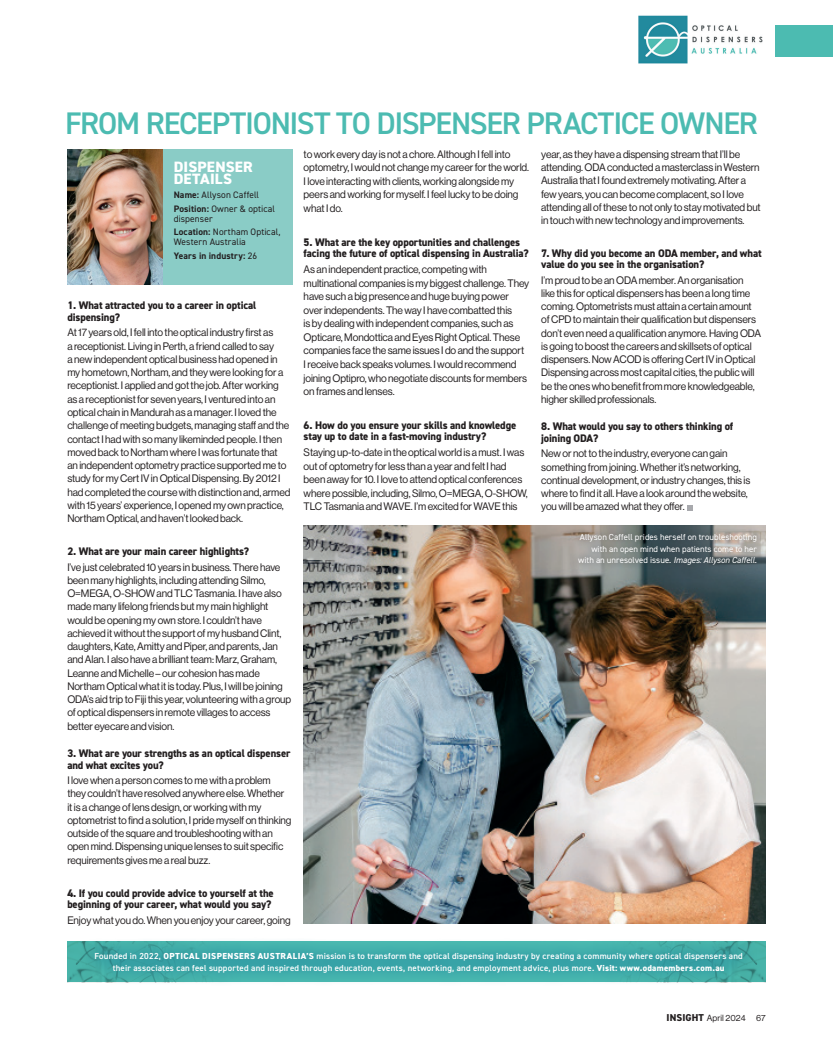
<style>
.page{position:relative;width:833px;height:1053px;background:#fff}
.page>*{position:absolute;margin:0;border:0;box-sizing:border-box;transform-origin:0 0}
.MAIN_HEADING{font:600 31.25px "DIN2014";letter-spacing:-.04em;color:#4cbbb1}
.ABOUT_THE_AUTHOR{font:800 15px/12.5px "DIN2014";letter-spacing:.01em;color:#fff}
.SUBHEAD{font:800 11px/11.4px "DIN2014";letter-spacing:-.01em;color:#231f20}
.BODYCOPY{font:800 11px/11.4px "DIN2014";letter-spacing:-.01em;color:#231f20}
.BODYCOPY-2{font:10.62px/13.2px "N Haas Grotesk DS Pro 55 Rg";letter-spacing:-.01em;color:#231f20}
.ABOUT_THE_AUTHOR-2{font:9.38px/10px "DIN2014";letter-spacing:.01em;color:#231f20}
.ABOUT_THE_AUTHOR-3{font:700 9.38px "DIN2014";letter-spacing:.015em;color:#231f20}
.ABOUT_THE_AUTHOR-4{font:600 8.75px/11.2px "DIN2014";letter-spacing:.025em;color:#fff;text-align:center}
.t1{font:8.75px/11.2px "DIN2014";letter-spacing:.005em;color:#fff;text-align:right}
.t2{font:8.75px "N Haas Grotesk DS Pro 55 Rg";letter-spacing:.01em;color:#231f20}
.s1{font-weight:700}
.s2{font-weight:400}
.s3{font-style:italic}
.s4{font-weight:800}
.s5{font-family:"DIN2014";font-weight:800;font-size:10px}
</style>
<div class="page">
<img style="left:304px;top:525px;width:461px;height:398px">
<div style="left:571px;top:527px;width:193px;height:45px;background:#231f20;opacity:.28"></div>
<img style="left:638px;top:15px;width:125px;height:49px">
<div style="left:775px;top:25px;width:58px;height:32px;background:#4cbbb1"></div>
<svg style="left:67px;top:941px;width:698px;height:40px"></svg>
<div style="left:80px;top:937px;width:677px;height:49px;background:#21899d;opacity:.85"></div>
<svg style="left:687px;top:505px;width:6px;height:5px"></svg>
<img style="left:67px;top:149px;width:96px;height:135px">
<div style="left:163px;top:149px;width:130px;height:135px;background:#8accc6"></div>
<p class="MAIN_HEADING" style="left:65px;top:103px;width:694px">FROM RECEPTIONIST TO DISPENSER PRACTICE OWNER</p>
<p class="ABOUT_THE_AUTHOR" style="left:174px;top:160px;width:81px">DISPENSER<br>DETAILS</p>
<p class="ABOUT_THE_AUTHOR-2" style="left:174px;top:189px;width:87px"><span class="s1">Name:</span> Allyson Caffell</p>
<p class="ABOUT_THE_AUTHOR-2" style="left:174px;top:203px;width:103px"><span class="s1">Position:</span> Owner &amp; optical dispenser</p>
<p class="ABOUT_THE_AUTHOR-2" style="left:174px;top:227px;width:108px"><span class="s1">Location:</span> Northam Optical,<br>Western Australia</p>
<p class="ABOUT_THE_AUTHOR-3" style="left:174px;top:250px;width:85px">Years in industry: <span class="s2">26</span></p>
<p class="SUBHEAD" style="left:67px;top:300px;width:190px">1. What attracted you to a career in optical dispensing?</p>
<p class="BODYCOPY-2" style="left:67px;top:326px;width:225px">At 17 years old, I fell into the optical industry first as<br>a receptionist. Living in Perth, a friend called to say<br>a new independent optical business had opened in my hometown, Northam, and they were looking for a receptionist. I applied and got the job. After working as a receptionist for seven years, I ventured into an optical chain in Mandurah as a manager. I loved the challenge of meeting budgets, managing staff and the contact I had with so many likeminded people. I then moved back to Northam where I was fortunate that an independent optometry practice supported me to study for my Cert IV in Optical Dispensing. By 2012 I had completed the course with distinction and, armed with 15 years’ experience, I opened my own practice, Northam Optical, and haven’t looked back.</p>
<p class="SUBHEAD" style="left:67px;top:545px;width:183px">2. What are your main career highlights?</p>
<p class="BODYCOPY-2" style="left:67px;top:560px;width:225px">I’ve just celebrated 10 years in business. There have been many highlights, including attending Silmo, O=MEGA, O-SHOW and TLC Tasmania. I have also made many lifelong friends but my main highlight would be opening my own store. I couldn’t have achieved it without the support of my husband Clint, daughters, Kate, Amitty and Piper, and parents, Jan and Alan. I also have a brilliant team: Marz, Graham, Leanne and Michelle – our cohesion has made Northam Optical what it is today. Plus, I will be joining ODA’s aid trip to Fiji this year, volunteering with a group of optical dispensers in remote villages to access better eyecare and vision.</p>
<p class="BODYCOPY" style="left:67px;top:747px;width:225px">3. What are your strengths as an optical dispenser and what excites you?</p>
<p class="BODYCOPY-2" style="left:67px;top:773px;width:226px">I love when a person comes to me with a problem they couldn’t have resolved anywhere else. Whether it is a change of lens design, or working with my optometrist to find a solution, I pride myself on thinking outside of the square and troubleshooting with an open mind. Dispensing unique lenses to suit specific requirements gives me a real buzz.</p>
<p class="SUBHEAD" style="left:67px;top:887px;width:208px">4. If you could provide advice to yourself at the beginning of your career, what would you say?</p>
<p class="BODYCOPY-2" style="left:67px;top:913px;width:225px">Enjoy what you do. When you enjoy your career, going</p>
<p class="BODYCOPY-2" style="left:304px;top:147px;width:227px">to work every day is not a chore. Although I fell into optometry, I would not change my career for the world.<br>I love interacting with clients, working alongside my peers and working for myself. I feel lucky to be doing what I do.</p>
<p class="SUBHEAD" style="left:304px;top:236px;width:227px">5. What are the key opportunities and challenges facing the future of optical dispensing in Australia?</p>
<p class="BODYCOPY-2" style="left:304px;top:262px;width:227px">As an independent practice, competing with multinational companies is my biggest challenge. They have such a big presence and huge buying power over independents. The way I have combatted this<br>is by dealing with independent companies, such as Opticare, Mondottica and Eyes Right Optical. These companies face the same issues I do and the support<br>I receive back speaks volumes. I would recommend joining Optipro, who negotiate discounts for members on frames and lenses.</p>
<p class="SUBHEAD" style="left:304px;top:419px;width:214px">6. How do you ensure your skills and knowledge stay up to date in a fast-moving industry?</p>
<p class="BODYCOPY-2" style="left:304px;top:445px;width:226px">Staying up-to-date in the optical world is a must. I was out of optometry for less than a year and felt I had been away for 10. I love to attend optical conferences where possible, including, Silmo, O=MEGA, O-SHOW, TLC Tasmania and WAVE. I’m excited for WAVE this</p>
<p class="BODYCOPY-2" style="left:541px;top:147px;width:221px">year, as they have a dispensing stream that I’ll be attending. ODA conducted a masterclass in Western Australia that I found extremely motivating. After a few years, you can become complacent, so I love attending all of these to not only to stay motivated but in touch with new technology and improvements.</p>
<p class="SUBHEAD" style="left:541px;top:247px;width:222px">7. Why did you become an ODA member, and what value do you see in the organisation?</p>
<p class="BODYCOPY-2" style="left:541px;top:273px;width:221px">I’m proud to be an ODA member. An organisation<br>like this for optical dispensers has been a long time coming. Optometrists must attain a certain amount of CPD to maintain their qualification but dispensers don’t even need a qualification anymore. Having ODA is going to boost the careers and skillsets of optical dispensers. Now ACOD is offering Cert IV in Optical Dispensing across most capital cities, the public will be the ones who benefit from more knowledgeable, higher skilled professionals.</p>
<p class="BODYCOPY" style="left:541px;top:421px;width:193px">8. What would you say to others thinking of joining ODA?</p>
<p class="BODYCOPY-2" style="left:541px;top:447px;width:211px">New or not to the industry, everyone can gain something from joining. Whether it’s networking, continual development, or industry changes, this is where to find it all. Have a look around the website, you will be amazed what they offer.</p>
<p class="t1" style="left:578px;top:531px;width:180px">Allyson Caffell prides herself on troubleshooting with an open mind when patients come to her with an unresolved issue. <span class="s3">Images: Allyson Caffell.</span></p>
<p class="ABOUT_THE_AUTHOR-4" style="left:94px;top:950px;width:650px">Founded in 2022, <span class="s4">OPTICAL DISPENSERS AUSTRALIA’S</span> mission is to transform the optical dispensing industry by creating a community where optical dispensers and their associates can feel supported and inspired through education, events, networking, and employment advice, plus more. <span class="s4">Visit: www.odamembers.com.au</span></p>
<p class="t2" style="left:666px;top:1012px;width:100px"><span class="s5">INSIGHT</span> April 2024 67</p>
</div>
